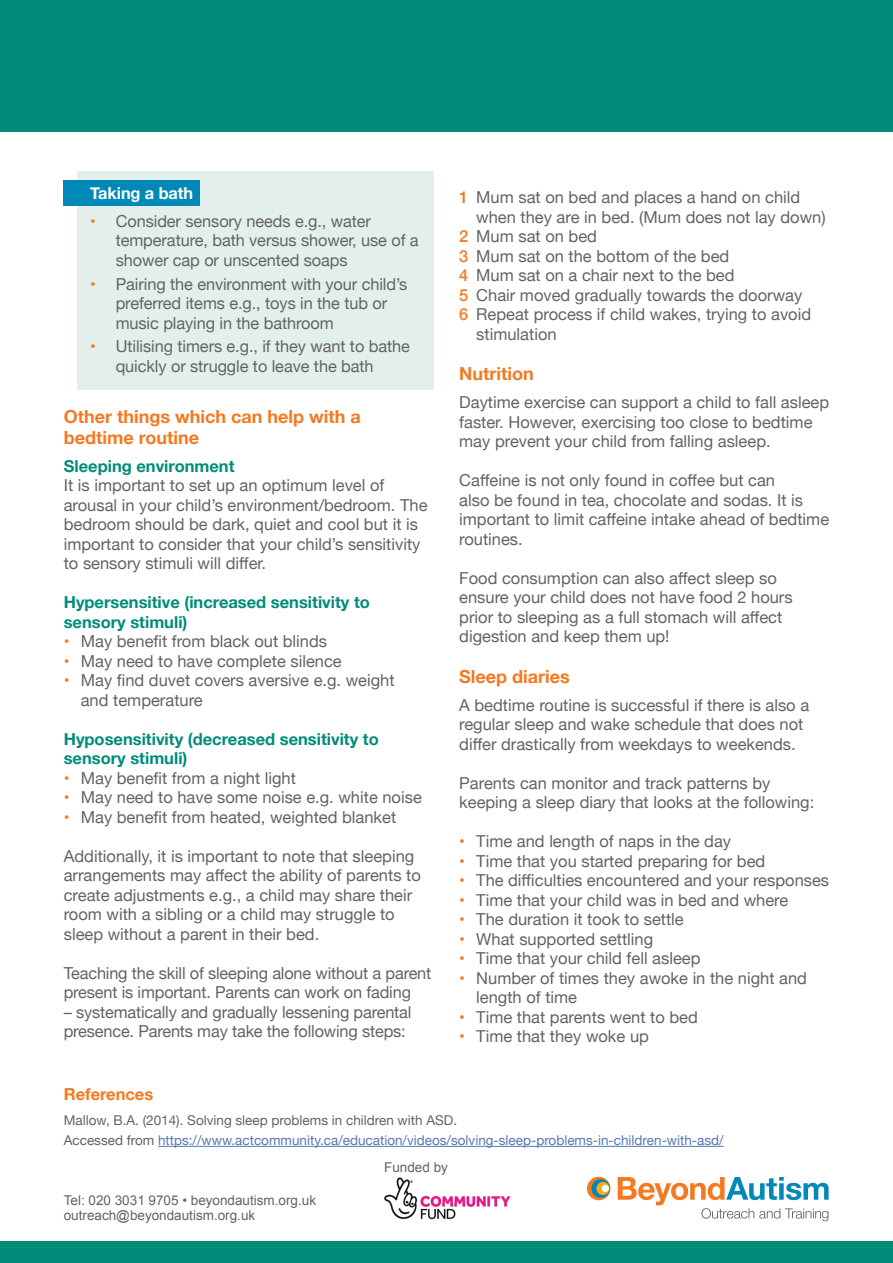
<style>
.page{position:relative;width:893px;height:1263px;background:#fff}
.page>*{position:absolute;margin:0;border:0;box-sizing:border-box;transform-origin:0 0}
.t1{font:700 18px/21px "Helvetica Neue";color:#f47921}
.t2{font:16.5px/19.5px "Helvetica Neue";color:#636366}
.t3{font:700 16.5px/19.5px "Helvetica Neue";color:#008c78}
.t4{font:700 16.5px "Helvetica Neue";letter-spacing:-.005em;color:#fff}
.t5{font:700 16.5px "Helvetica Neue";color:#f47921}
.t6{font:13.5px/19.5px "Helvetica Neue";color:#5678b0}
.t7{font:13.5px/15px "Arial";color:#636366}
.s1{color:#f47921}
.s2{font-weight:500;color:#f47921}
.s3{color:#636366}
</style>
<div class="page">
<div style="left:0;top:1242px;width:893px;height:21px;background:#008c78"></div>
<div style="left:587px;top:1177px;width:23px;height:23px;background:#f47921;border-radius:50%"></div>
<svg style="left:591px;top:1179px;width:19px;height:19px"></svg>
<svg style="left:596px;top:1182px;width:13px;height:13px"></svg>
<div style="left:602px;top:1185px;width:7px;height:7px;background:#fff;border-radius:50%"></div>
<svg style="left:618px;top:1177px;width:211px;height:44px"></svg>
<img style="left:384px;top:1177px;width:127px;height:43px">
<div style="left:0;top:0;width:893px;height:132px;background:#008c78"></div>
<hr style="left:158px;top:1146px;width:566px;height:1px;background:#5678b0">
<div style="left:77px;top:171px;width:357px;height:218px;background:#e3efec"></div>
<div style="left:64px;top:181px;width:136px;height:25px;background:#0089b7"></div>
<p class="t4" style="left:90px;top:180px;width:105px">Taking a bath</p>
<p class="t2" style="left:116px;top:212px;width:304px;text-indent:-26px"><span class="s1">•</span> Consider sensory needs e.g., water temperature, bath versus shower, use of a shower cap or unscented soaps</p>
<p class="t2" style="left:116px;top:275px;width:293px;text-indent:-26px"><span class="s1">•</span> Pairing the environment with your child’s preferred items e.g., toys in the tub or music playing in the bathroom</p>
<p class="t2" style="left:116px;top:338px;width:296px;text-indent:-26px"><span class="s1">•</span> Utilising timers e.g., if they want to bathe quickly or struggle to leave the bath</p>
<p class="t1" style="left:64px;top:406px;width:298px">Other things which can help with a bedtime routine</p>
<p class="t3" style="left:64px;top:457px;width:172px">Sleeping environment</p>
<p class="t2" style="left:64px;top:477px;width:365px">It is important to set up an optimum level of arousal in your child’s environment/bedroom. The bedroom should be dark, quiet and cool but it is important to consider that your child’s sensitivity to sensory stimuli will differ.</p>
<p class="t3" style="left:64px;top:593px;width:308px">Hypersensitive (increased sensitivity to sensory stimuli)</p>
<p class="t2" style="left:64px;top:633px;width:265px"><span class="s1">•</span> May benefit from black out blinds</p>
<p class="t2" style="left:64px;top:652px;width:280px"><span class="s1">•</span> May need to have complete silence</p>
<p class="t2" style="left:81px;top:672px;width:315px;text-indent:-17px"><span class="s1">•</span> May find duvet covers aversive e.g. weight and temperature</p>
<p class="t3" style="left:64px;top:730px;width:316px">Hyposensitivity (decreased sensitivity to sensory stimuli)</p>
<p class="t2" style="left:64px;top:769px;width:234px"><span class="s1">•</span> May benefit from a night light</p>
<p class="t2" style="left:64px;top:789px;width:360px"><span class="s1">•</span> May need to have some noise e.g. white noise</p>
<p class="t2" style="left:64px;top:808px;width:334px"><span class="s1">•</span> May benefit from heated, weighted blanket</p>
<p class="t2" style="left:64px;top:847px;width:359px">Additionally, it is important to note that sleeping arrangements may affect the ability of parents to create adjustments e.g., a child may share their room with a sibling or a child may struggle to sleep without a parent in their bed.</p>
<p class="t2" style="left:64px;top:964px;width:369px">Teaching the skill of sleeping alone without a parent present is important. Parents can work on fading</p>
<p class="t2" style="left:64px;top:1003px;width:349px">– systematically and gradually lessening parental presence. Parents may take the following steps:</p>
<p class="t2" style="left:476px;top:189px;width:351px;text-indent:-17px"><span class="s2">1</span> Mum sat on bed and places a hand on child when they are in bed. (Mum does not lay down)</p>
<p class="t2" style="left:459px;top:228px;width:139px"><span class="s2">2</span> Mum sat on bed</p>
<p class="t2" style="left:459px;top:247px;width:272px"><span class="s2">3</span> Mum sat on the bottom of the bed</p>
<p class="t2" style="left:459px;top:267px;width:277px"><span class="s2">4</span> Mum sat on a chair next to the bed</p>
<p class="t2" style="left:459px;top:286px;width:345px"><span class="s2">5</span> Chair moved gradually towards the doorway</p>
<p class="t2" style="left:476px;top:306px;width:336px;text-indent:-17px"><span class="s2">6</span> Repeat process if child wakes, trying to avoid stimulation</p>
<p class="t1" style="left:459px;top:364px;width:76px">Nutrition</p>
<p class="t2" style="left:459px;top:394px;width:371px">Daytime exercise can support a child to fall asleep faster. However, exercising too close to bedtime may prevent your child from falling asleep.</p>
<p class="t2" style="left:459px;top:472px;width:371px">Caffeine is not only found in coffee but can<br>also be found in tea, chocolate and sodas. It is important to limit caffeine intake ahead of bedtime routines.</p>
<p class="t2" style="left:459px;top:569px;width:335px">Food consumption can also affect sleep so ensure your child does not have food 2 hours prior to sleeping as a full stomach will affect digestion and keep them up!</p>
<p class="t1" style="left:459px;top:666px;width:112px">Sleep diaries</p>
<p class="t2" style="left:459px;top:696px;width:351px">A bedtime routine is successful if there is also a regular sleep and wake schedule that does not differ drastically from weekdays to weekends.</p>
<p class="t2" style="left:459px;top:774px;width:357px">Parents can monitor and track patterns by keeping a sleep diary that looks at the following:</p>
<p class="t2" style="left:459px;top:833px;width:273px"><span class="s1">•</span> Time and length of naps in the day</p>
<p class="t2" style="left:459px;top:852px;width:308px"><span class="s1">•</span> Time that you started preparing for bed</p>
<p class="t2" style="left:459px;top:872px;width:371px"><span class="s1">•</span> The difficulties encountered and your responses</p>
<p class="t2" style="left:459px;top:891px;width:331px"><span class="s1">•</span> Time that your child was in bed and where</p>
<p class="t2" style="left:459px;top:911px;width:226px"><span class="s1">•</span> The duration it took to settle</p>
<p class="t2" style="left:459px;top:930px;width:195px"><span class="s1">•</span> What supported settling</p>
<p class="t2" style="left:459px;top:950px;width:243px"><span class="s1">•</span> Time that your child fell asleep</p>
<p class="t2" style="left:476px;top:969px;width:332px;text-indent:-17px"><span class="s1">•</span> Number of times they awoke in the night and length of time</p>
<p class="t2" style="left:459px;top:1008px;width:240px"><span class="s1">•</span> Time that parents went to bed</p>
<p class="t2" style="left:459px;top:1028px;width:191px"><span class="s1">•</span> Time that they woke up</p>
<p class="t5" style="left:64px;top:1082px;width:91px">References</p>
<p class="t6" style="left:64px;top:1112px;width:661px"><span class="s3">Mallow, B.A. (2014). Solving sleep problems in children with ASD.<br>Accessed from</span> https://www.actcommunity.ca/education/videos/solving-sleep-problems-in-children-with-asd/</p>
<p class="t7" style="left:64px;top:1193px;width:254px">Tel: 020 3031 9705 • beyondautism.org.uk outreach@beyondautism.org.uk</p>
<p class="t7" style="left:384px;top:1159px;width:65px">Funded by</p>
</div>
